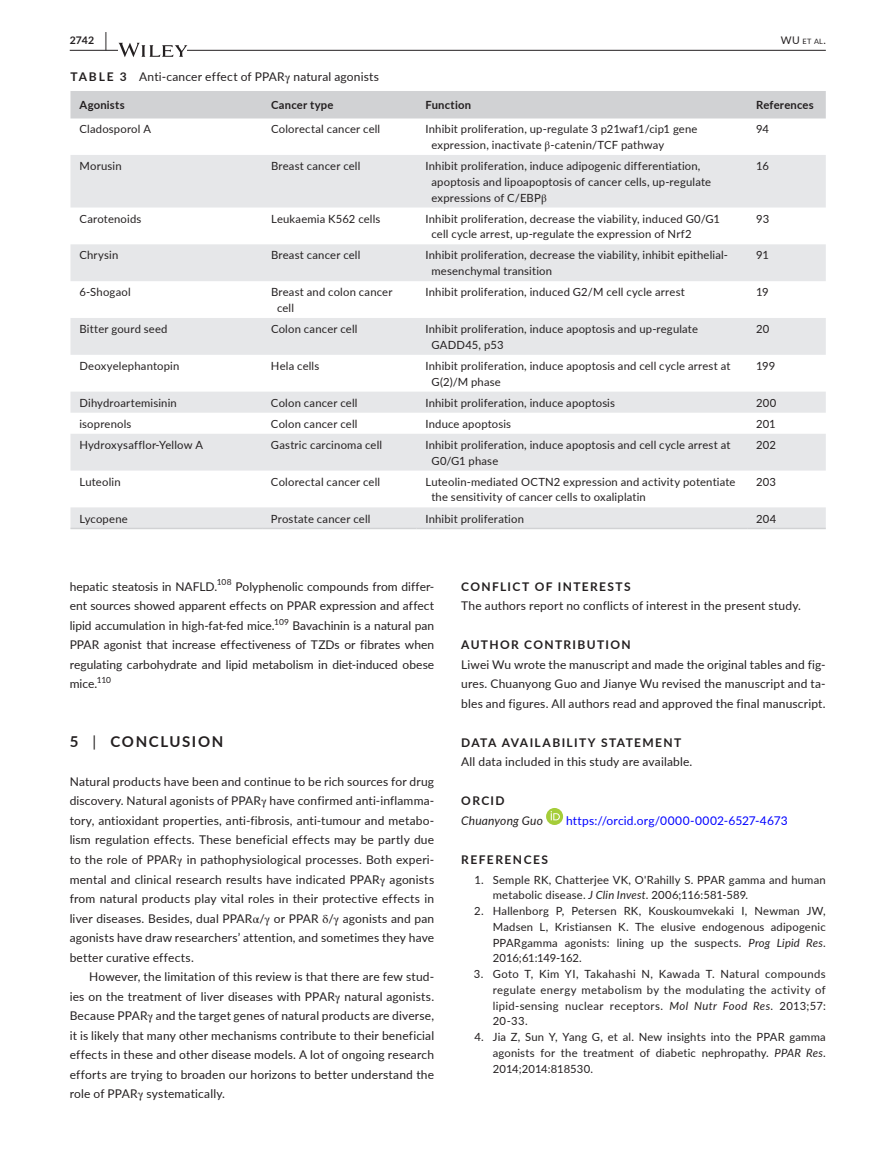
<style>
.page{position:relative;width:893px;height:1174px;background:#fff}
.page>*{position:absolute;margin:0;border:0;box-sizing:border-box;transform-origin:0 0}
.t1{font:700 15px "Lato";letter-spacing:.11em;color:#231f20}
.t2{font:12px/19.5px "Lato";letter-spacing:.01em;color:#231f20;text-align:justify}
.t3{font:700 12px "Lato";letter-spacing:.115em;color:#231f20}
.t4{font:12px "Lato";letter-spacing:.015em;color:#00f}
.t5{font:italic 12px "Lato";letter-spacing:.015em;color:#231f20}
.t6{font:11.25px/15.8px "Lato";letter-spacing:.015em;color:#231f20}
.t7{font:700 11.25px "Lato";letter-spacing:.02em;color:#231f20}
.t8{font:700 10.5px "Lato";color:#231f20}
.t9{font:8.4px "Lato";letter-spacing:-.02em;color:#231f20}
.t10{font:7.35px "Lato";color:#231f20}
.s1{font-size:19.5px}
.s2{font-size:10.5px}
.s3{font-weight:700}
.s4{font-family:"STIX"}
.s5{font-weight:400}
.s6{font-style:italic}
</style>
<div class="page">
<hr style="left:70px;top:50px;width:756px;height:1px;background:#231f20">
<svg style="left:119px;top:43px;width:68px;height:14px"></svg>
<svg style="left:546px;top:808px;width:17px;height:17px"></svg>
<svg style="left:551px;top:811px;width:9px;height:9px"></svg>
<div style="left:70px;top:91px;width:756px;height:27px;background:#d1d2d4"></div>
<svg style="left:70px;top:155px;width:756px;height:373px;fill:#e6e7e9"></svg>
<hr style="left:70px;top:528px;width:192px;height:1px;background:#d1d2d4">
<hr style="left:262px;top:528px;width:154px;height:1px;background:#d1d2d4">
<hr style="left:416px;top:528px;width:331px;height:1px;background:#d1d2d4">
<hr style="left:747px;top:528px;width:79px;height:1px;background:#d1d2d4">
<p class="t8" style="left:70px;top:33px;width:39px">2742 <span class="s1">|</span></p>
<p class="t10" style="left:781px;top:36px;width:46px"><span class="s2">WU</span> et al<span class="s2">.</span></p>
<p class="t2" style="left:70px;top:67px;width:310px"><span class="s3">TABLE 3</span> Anti-cancer effect of PPAR<span class="s4">γ</span> natural agonists</p>
<p class="t7" style="left:79px;top:97px;width:47px">Agonists</p>
<p class="t7" style="left:271px;top:97px;width:64px">Cancer type</p>
<p class="t7" style="left:425px;top:97px;width:47px">Function</p>
<p class="t7" style="left:756px;top:97px;width:59px">References</p>
<p class="t6" style="left:79px;top:121px;width:73px">Cladosporol A</p>
<p class="t6" style="left:271px;top:121px;width:111px">Colorectal cancer cell</p>
<p class="t6" style="left:431px;top:121px;width:268px;text-indent:-6px">Inhibit proliferation, up-regulate 3 p21waf1/cip1 gene expression, inactivate <span class="s4">β</span>-catenin/TCF pathway</p>
<p class="t6" style="left:756px;top:121px;width:14px">94</p>
<p class="t6" style="left:79px;top:158px;width:44px">Morusin</p>
<p class="t6" style="left:271px;top:158px;width:91px">Breast cancer cell</p>
<p class="t6" style="left:431px;top:158px;width:281px;text-indent:-6px">Inhibit proliferation, induce adipogenic differentiation, apoptosis and lipoapoptosis of cancer cells, up-regulate expressions of C/EBP<span class="s4">β</span></p>
<p class="t6" style="left:756px;top:158px;width:14px">16</p>
<p class="t6" style="left:79px;top:210px;width:63px">Carotenoids</p>
<p class="t6" style="left:271px;top:210px;width:111px">Leukaemia K562 cells</p>
<p class="t6" style="left:431px;top:210px;width:290px;text-indent:-6px">Inhibit proliferation, decrease the viability, induced G0/G1 cell cycle arrest, up-regulate the expression of Nrf2</p>
<p class="t6" style="left:756px;top:210px;width:15px">93</p>
<p class="t6" style="left:79px;top:247px;width:40px">Chrysin</p>
<p class="t6" style="left:271px;top:247px;width:91px">Breast cancer cell</p>
<p class="t6" style="left:431px;top:247px;width:298px;text-indent:-6px">Inhibit proliferation, decrease the viability, inhibit epithelial&shy;mesenchymal transition</p>
<p class="t6" style="left:756px;top:247px;width:15px">91</p>
<p class="t6" style="left:79px;top:284px;width:53px">6-Shogaol</p>
<p class="t6" style="left:277px;top:284px;width:117px;text-indent:-6px">Breast and colon cancer cell</p>
<p class="t6" style="left:425px;top:284px;width:261px">Inhibit proliferation, induced G2/M cell cycle arrest</p>
<p class="t6" style="left:756px;top:284px;width:14px">19</p>
<p class="t6" style="left:79px;top:321px;width:90px">Bitter gourd seed</p>
<p class="t6" style="left:271px;top:321px;width:88px">Colon cancer cell</p>
<p class="t6" style="left:431px;top:321px;width:268px;text-indent:-6px">Inhibit proliferation, induce apoptosis and up-regulate<br>GADD45, p53</p>
<p class="t6" style="left:756px;top:321px;width:15px">20</p>
<p class="t6" style="left:79px;top:357px;width:101px">Deoxyelephantopin</p>
<p class="t6" style="left:271px;top:357px;width:50px">Hela cells</p>
<p class="t6" style="left:431px;top:357px;width:300px;text-indent:-6px">Inhibit proliferation, induce apoptosis and cell cycle arrest at<br>G(2)/M phase</p>
<p class="t6" style="left:756px;top:357px;width:21px">199</p>
<p class="t6" style="left:79px;top:394px;width:99px">Dihydroartemisinin</p>
<p class="t6" style="left:271px;top:394px;width:88px">Colon cancer cell</p>
<p class="t6" style="left:425px;top:394px;width:191px">Inhibit proliferation, induce apoptosis</p>
<p class="t6" style="left:756px;top:394px;width:22px">200</p>
<p class="t6" style="left:79px;top:415px;width:54px">isoprenols</p>
<p class="t6" style="left:271px;top:415px;width:88px">Colon cancer cell</p>
<p class="t6" style="left:425px;top:415px;width:87px">Induce apoptosis</p>
<p class="t6" style="left:756px;top:415px;width:21px">201</p>
<p class="t6" style="left:79px;top:436px;width:125px">Hydroxysafflor-Yellow A</p>
<p class="t6" style="left:271px;top:436px;width:113px">Gastric carcinoma cell</p>
<p class="t6" style="left:431px;top:436px;width:300px;text-indent:-6px">Inhibit proliferation, induce apoptosis and cell cycle arrest at<br>G0/G1 phase</p>
<p class="t6" style="left:756px;top:436px;width:21px">202</p>
<p class="t6" style="left:79px;top:473px;width:43px">Luteolin</p>
<p class="t6" style="left:271px;top:473px;width:111px">Colorectal cancer cell</p>
<p class="t6" style="left:431px;top:473px;width:306px;text-indent:-6px">Luteolin-mediated OCTN2 expression and activity potentiate the sensitivity of cancer cells to oxaliplatin</p>
<p class="t6" style="left:756px;top:473px;width:21px">203</p>
<p class="t6" style="left:79px;top:510px;width:50px">Lycopene</p>
<p class="t6" style="left:271px;top:510px;width:101px">Prostate cancer cell</p>
<p class="t6" style="left:425px;top:510px;width:100px">Inhibit proliferation</p>
<p class="t6" style="left:756px;top:510px;width:22px">204</p>
<p class="t2" style="left:70px;top:576px;width:149px">hepatic steatosis in NAFLD.</p>
<p class="t9" style="left:217px;top:576px;width:16px">108</p>
<p class="t2" style="left:70px;top:576px;width:366px;text-indent:166px">Polyphenolic compounds from differ&shy;ent sources showed apparent effects on PPAR expression and affect lipid accumulation in high-fat-fed mice.</p>
<p class="t9" style="left:274px;top:615px;width:16px">109</p>
<p class="t2" style="left:70px;top:615px;width:366px;text-indent:223px">Bavachinin is a natural pan PPAR agonist that increase effectiveness of TZDs or fibrates when regulating carbohydrate and lipid metabolism in diet-induced obese mice.</p>
<p class="t9" style="left:97px;top:674px;width:16px">110</p>
<h1 class="t1" style="left:70px;top:730px;width:155px">5 <span class="s5">|</span> CONCLUSION</h1>
<p class="t2" style="left:70px;top:771px;width:366px">Natural products have been and continue to be rich sources for drug discovery. Natural agonists of PPAR<span class="s4">γ</span> have confirmed anti-inflamma&shy;tory, antioxidant properties, anti-fibrosis, anti-tumour and metabo&shy;lism regulation effects. These beneficial effects may be partly due to the role of PPAR<span class="s4">γ</span> in pathophysiological processes. Both experi&shy;mental and clinical research results have indicated PPAR<span class="s4">γ</span> agonists from natural products play vital roles in their protective effects in liver diseases. Besides, dual PPAR<span class="s4">α</span>/<span class="s4">γ</span> or PPAR <span class="s4">δ</span>/<span class="s4">γ</span> agonists and pan agonists have draw researchers’ attention, and sometimes they have better curative effects.</p>
<p class="t2" style="left:70px;top:966px;width:366px;text-indent:20px">However, the limitation of this review is that there are few stud&shy;ies on the treatment of liver diseases with PPAR<span class="s4">γ</span> natural agonists.<br>Because PPAR<span class="s4">γ</span> and the target genes of natural products are diverse, it is likely that many other mechanisms contribute to their beneficial effects in these and other disease models. A lot of ongoing research efforts are trying to broaden our horizons to better understand the role of PPAR<span class="s4">γ</span> systematically.</p>
<p class="t3" style="left:461px;top:577px;width:171px">CONFLICT OF INTERESTS</p>
<p class="t2" style="left:461px;top:596px;width:341px">The authors report no conflicts of interest in the present study.</p>
<p class="t3" style="left:461px;top:636px;width:171px">AUTHOR CONTRIBUTION</p>
<p class="t2" style="left:461px;top:654px;width:366px">Liwei Wu wrote the manuscript and made the original tables and fig&shy;ures. Chuanyong Guo and Jianye Wu revised the manuscript and ta&shy;bles and figures. All authors read and approved the final manuscript.</p>
<p class="t3" style="left:461px;top:733px;width:221px">DATA AVAILABILITY STATEMENT</p>
<p class="t2" style="left:461px;top:752px;width:233px">All data included in this study are available.</p>
<p class="t3" style="left:461px;top:792px;width:45px">ORCID</p>
<p class="t5" style="left:461px;top:812px;width:83px">Chuanyong Guo</p>
<p class="t4" style="left:566px;top:812px;width:223px">https://orcid.org/0000-0002-6527-4673</p>
<p class="t3" style="left:461px;top:850px;width:88px">REFERENCES</p>
<p class="t6" style="left:493px;top:871px;width:334px;text-indent:-18px">1. Semple RK, Chatterjee VK, O'Rahilly S. PPAR gamma and human metabolic disease. <span class="s6">J Clin Invest</span>. 2006;116:581-589.</p>
<p class="t6" style="left:493px;top:902px;width:335px;text-align:justify;text-indent:-18px">2. Hallenborg P, Petersen RK, Kouskoumvekaki I, Newman JW, Madsen L, Kristiansen K. The elusive endogenous adipogenic PPARgamma agonists: lining up the suspects. <span class="s6">Prog Lipid Res</span>.<br>2016;61:149-162.</p>
<p class="t6" style="left:493px;top:965px;width:335px;text-align:justify;text-indent:-19px">3. Goto T, Kim YI, Takahashi N, Kawada T. Natural compounds regulate energy metabolism by the modulating the activity of lipid-sensing nuclear receptors. <span class="s6">Mol Nutr Food Res</span>. 2013;57:<br>20-33.</p>
<p class="t6" style="left:493px;top:1028px;width:335px;text-align:justify;text-indent:-18px">4. Jia Z, Sun Y, Yang G, et al. New insights into the PPAR gamma agonists for the treatment of diabetic nephropathy. <span class="s6">PPAR Res</span>.<br>2014;2014:818530.</p>
</div>
